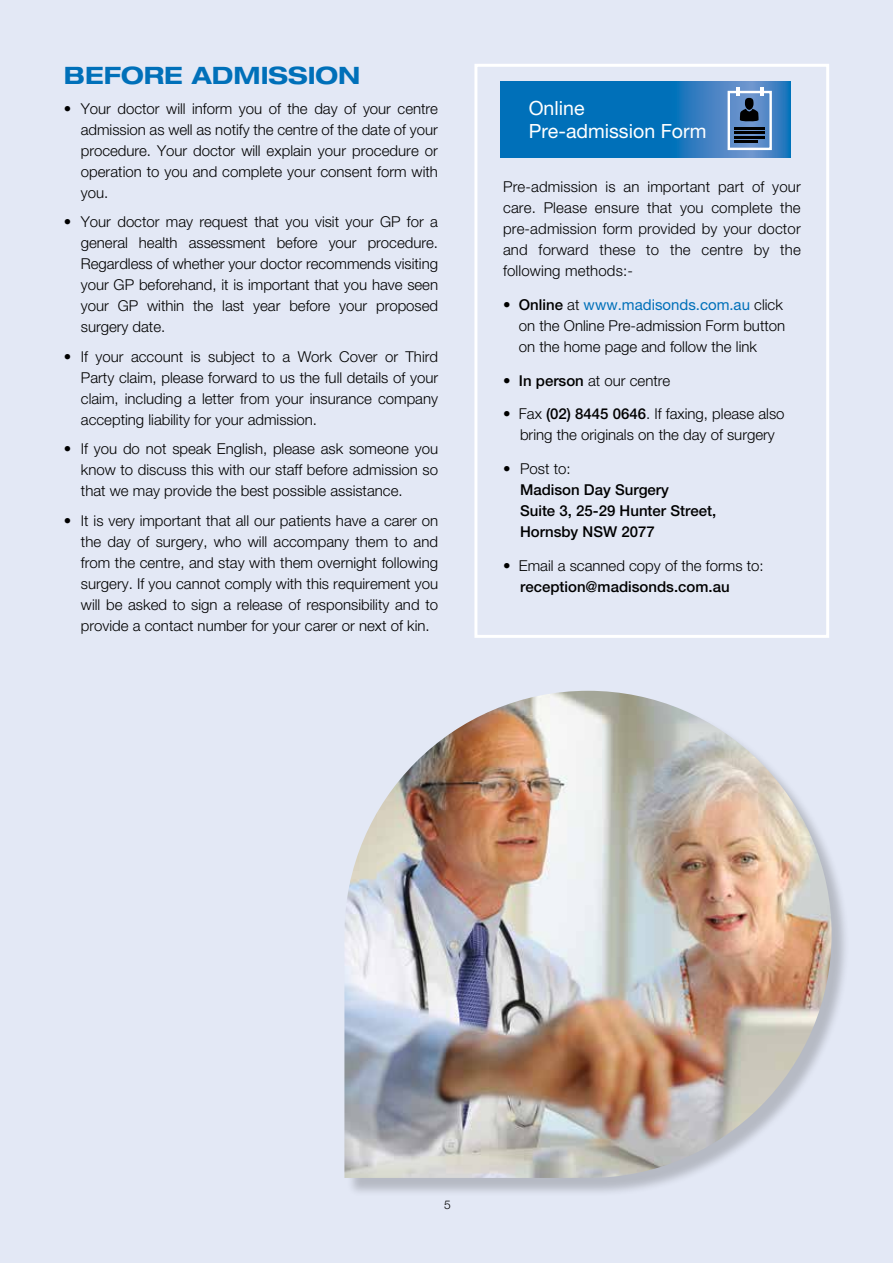
<style>
.page{position:relative;width:893px;height:1263px;background:#e3e8f5}
.page>*{position:absolute;margin:0;border:0;box-sizing:border-box;transform-origin:0 0}
.t1{font:700 expanded 24px "Helvetica Neue";color:#0070b9}
.t2{font:19.65px/23.4px "Helvetica Neue";color:#fff}
.t3{font:300 15px/21px "Helvetica Neue";color:#000;text-align:justify}
.t4{font:500 15px/21px "Helvetica Neue";color:#000}
.t5{font:300 12px "Helvetica Neue";color:#000}
.s1{font-weight:500}
.s2{font-weight:400;color:#0070b9}
</style>
<div class="page">
<div style="left:474px;top:64px;width:355px;height:574px;border:3px solid #fff"></div>
<div style="left:347px;top:693px;width:503px;height:504px;background:#000;opacity:.2"></div>
<img style="left:344px;top:691px;width:488px;height:487px">
<svg style="left:500px;top:82px;width:291px;height:75px;background:#1776bb"></svg>
<div style="left:728px;top:91px;width:44px;height:59px;border:2px solid #fff"></div>
<svg style="left:736px;top:88px;width:3px;height:8px"></svg>
<svg style="left:760px;top:88px;width:3px;height:8px"></svg>
<hr style="left:734px;top:127px;width:31px;height:2px;background:#000">
<hr style="left:734px;top:131px;width:31px;height:3px;background:#000">
<hr style="left:734px;top:136px;width:31px;height:2px;background:#000">
<hr style="left:734px;top:141px;width:24px;height:2px;background:#000">
<div style="left:745px;top:98px;width:8px;height:12px;background:#000;border-radius:50%"></div>
<svg style="left:740px;top:109px;width:19px;height:12px"></svg>
<h1 class="t1" style="left:64px;top:60px;width:79px">BEFORE</h1>
<h1 class="t1" style="left:192px;top:60px;width:170px">ADMISSION</h1>
<p class="t3" style="left:81px;top:97px;width:359px;text-indent:-17px">• Your doctor will inform you of the day of your centre admission as well as notify the centre of the date of your procedure. Your doctor will explain your procedure or operation to you and complete your consent form with you.</p>
<p class="t3" style="left:81px;top:211px;width:359px;text-indent:-17px">• Your doctor may request that you visit your GP for a general health assessment before your procedure.<br>Regardless of whether your doctor recommends visiting your GP beforehand, it is important that you have seen your GP within the last year before your proposed surgery date.</p>
<p class="t3" style="left:81px;top:345px;width:359px;text-indent:-17px">• If your account is subject to a Work Cover or Third Party claim, please forward to us the full details of your claim, including a letter from your insurance company accepting liability for your admission.</p>
<p class="t3" style="left:81px;top:438px;width:359px;text-indent:-17px">• If you do not speak English, please ask someone you know to discuss this with our staff before admission so that we may provide the best possible assistance.</p>
<p class="t3" style="left:81px;top:509px;width:359px;text-indent:-17px">• It is very important that all our patients have a carer on the day of surgery, who will accompany them to and from the centre, and stay with them overnight following surgery. If you cannot comply with this requirement you will be asked to sign a release of responsibility and to provide a contact number for your carer or next of kin.</p>
<h2 class="t2" style="left:529px;top:96px;width:179px">Online<br>Pre-admission Form</h2>
<p class="t3" style="left:503px;top:176px;width:299px">Pre-admission is an important part of your care. Please ensure that you complete the pre-admission form provided by your doctor and forward these to the centre by the following methods:-</p>
<p class="t3" style="left:519px;top:294px;width:268px;text-align:left;text-indent:-16px">• <span class="s1">Online</span> at <span class="s2">www.madisonds.com.au</span> click on the Online Pre-admission Form button on the home page and follow the link</p>
<p class="t3" style="left:503px;top:369px;width:169px">• <span class="s1">In person</span> at our centre</p>
<p class="t3" style="left:503px;top:403px;width:283px;text-align:center">• Fax <span class="s1">(02) 8445 0646</span>. If faxing, please also bring the originals on the day of surgery</p>
<p class="t3" style="left:503px;top:458px;width:69px">• Post to:</p>
<p class="t4" style="left:520px;top:479px;width:198px">Madison Day Surgery<br>Suite 3, 25-29 Hunter Street,<br>Hornsby NSW 2077</p>
<p class="t3" style="left:503px;top:555px;width:262px">• Email a scanned copy of the forms to:</p>
<p class="t4" style="left:520px;top:576px;width:211px">reception@madisonds.com.au</p>
<p class="t5" style="left:444px;top:1197px;width:8px">5</p>
</div>
